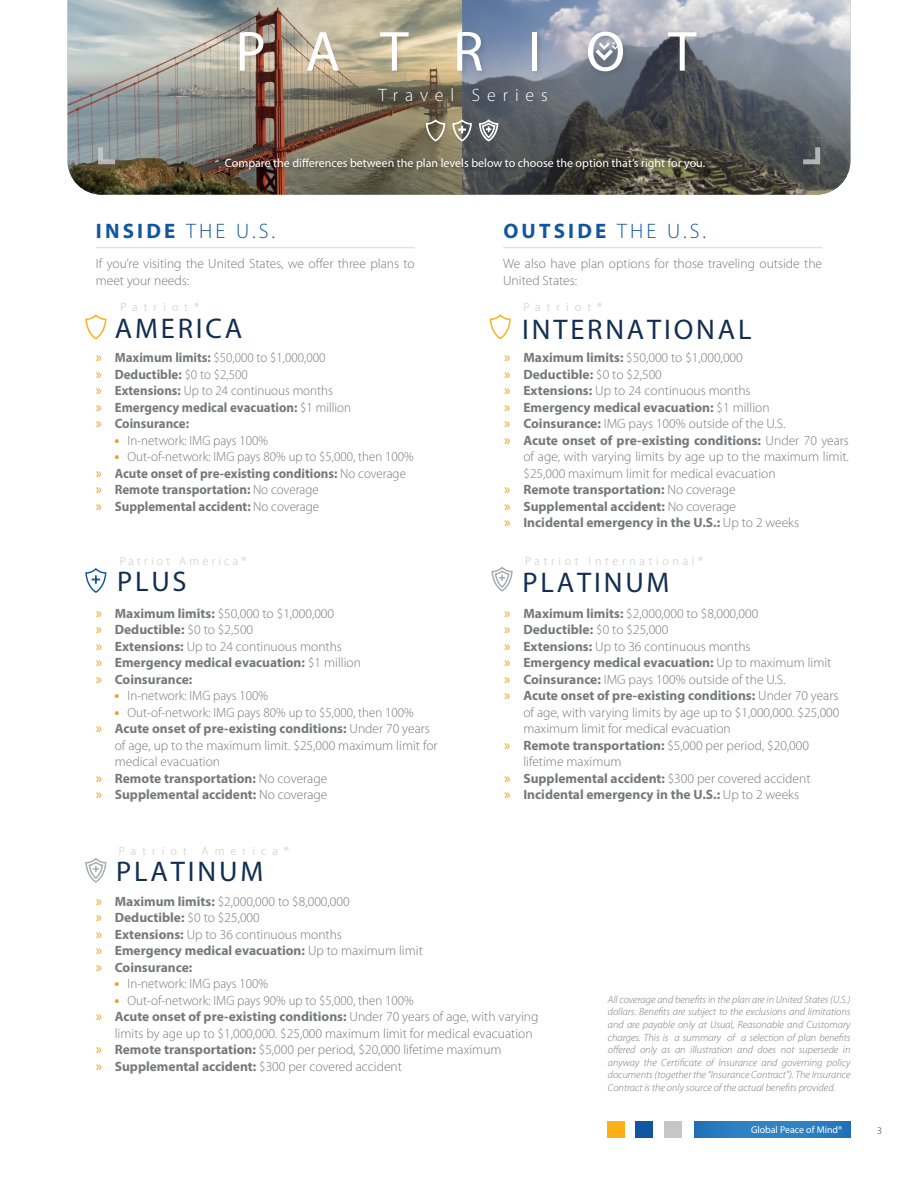
<style>
.page{position:relative;width:918px;height:1188px;background:#fff}
.page>*{position:absolute;margin:0;border:0;box-sizing:border-box;transform-origin:0 0}
.t1{font:57px "Myriad Pro";letter-spacing:.765em;color:#fff}
.t2{font:28.5px "Myriad Pro";letter-spacing:.1em;color:#132e52}
.t3{font:700 21px "Myriad Pro";letter-spacing:.15em;color:#1057a2}
.t4{font:300 21px "Myriad Pro";color:#1057a2}
.t5{font:300 18px "Myriad Pro";letter-spacing:.38em;color:#fff}
.t6{font:300 13.5px/16.5px "Myriad Pro";color:#77787b}
.t7{font:700 13.5px/16.5px "Myriad Pro";color:#77787b}
.t8{font:700 13.5px/16.5px "Myriad Pro";color:#77787b;scale:.96 1}
.t9{font:300 13.5px "Myriad Pro";color:#77787b;scale:.96 1}
.t10{font:12px "Myriad Pro";color:#fff}
.t11{font:300 12px "Myriad Pro";letter-spacing:.51em;color:#c7c5c5}
.t12{font:300 12px "Myriad Pro";letter-spacing:.315em;color:#c7c5c5}
.t13{font:300 12px "Myriad Pro";letter-spacing:.27em;color:#c7c5c5}
.t14{font:italic 300 10.5px/12.6px "Myriad Pro";color:#77787b;text-align:justify}
.t15{font:300 10.05px "Myriad Pro";color:#273856}
.t16{font:9.9px "Myriad Pro";color:#fff}
.s1{font-weight:700}
.s2{font-weight:300}
.s3{font-weight:400;font-size:15px;color:#f29d22}
.s4{font-weight:700;font-size:15px;color:#f29d22}
.s5{font-size:15px;color:#f29d22}
</style>
<div class="page">
<div style="left:608px;top:1121px;width:17px;height:16px;background:#fcaf17"></div>
<div style="left:636px;top:1121px;width:17px;height:16px;background:#1057a2"></div>
<div style="left:664px;top:1121px;width:17px;height:16px;background:#c7c5c5"></div>
<img style="left:68px;top:0;width:782px;height:195px">
<svg style="left:98px;top:147px;width:17px;height:17px"></svg>
<svg style="left:803px;top:147px;width:17px;height:17px"></svg>
<svg style="left:491px;top:566px;width:22px;height:26px"></svg>
<svg style="left:489px;top:314px;width:22px;height:26px"></svg>
<svg style="left:85px;top:314px;width:22px;height:26px"></svg>
<svg style="left:85px;top:858px;width:22px;height:25px"></svg>
<svg style="left:85px;top:568px;width:22px;height:25px"></svg>
<hr style="left:96px;top:247px;width:319px;height:1px;background:#c7c5c4">
<hr style="left:503px;top:247px;width:319px;height:1px;background:#c7c5c4">
<div style="left:238px;top:30px;width:465px;height:118px;background:#000;opacity:.11"></div>
<svg style="left:596px;top:42px;width:23px;height:19px"></svg>
<svg style="left:425px;top:84px;width:74px;height:59px;background:#706e66"></svg>
<div style="left:224px;top:156px;width:487px;height:20px;background:#000;opacity:.45"></div>
<div style="left:694px;top:1121px;width:156px;height:16px;background:linear-gradient(to right,#2b7dc0,#2b7dc1)"></div>
<h1 class="t1" style="left:235px;top:16px;width:462px">PATRIOT</h1>
<h3 class="t5" style="left:378px;top:85px;width:171px">Travel Series</h3>
<p class="t10" style="left:225px;top:155px;width:482px">Compare the differences between the plan levels below to choose the option that’s right for you.</p>
<h3 class="t4" style="left:96px;top:219px;width:181px"><span class="s1">INSIDE</span> THE U.S.</h3>
<h3 class="t3" style="left:503px;top:217px;width:204px">OUTSIDE <span class="s2">THE U.S.</span></h3>
<p class="t6" style="left:96px;top:256px;width:320px">If you’re visiting the United States, we offer three plans to meet your needs:</p>
<p class="t6" style="left:503px;top:256px;width:320px">We also have plan options for those traveling outside the<br>United States:</p>
<p class="t11" style="left:120px;top:301px;width:80px">Patriot®</p>
<h2 class="t2" style="left:115px;top:311px;width:129px">AMERICA</h2>
<p class="t11" style="left:523px;top:301px;width:80px">Patriot®</p>
<h2 class="t2" style="left:522px;top:312px;width:231px">INTERNATIONAL</h2>
<p class="t8" style="left:96px;top:349px;width:268px"><span class="s3">»</span> Maximum limits: <span class="s2">$50,000 to $1,000,000<br></span><span class="s3">»</span> Deductible: <span class="s2">$0 to $2,500<br></span><span class="s3">»</span> Extensions: <span class="s2">Up to 24 continuous months<br></span><span class="s3">»</span> Emergency medical evacuation: <span class="s2">$1 million </span><span class="s3">»</span> Coinsurance:</p>
<p class="t9" style="left:115px;top:433px;width:161px"><span class="s4">•</span> In-network: IMG pays 100%</p>
<p class="t8" style="left:96px;top:448px;width:333px;text-indent:19px"><span class="s5">•</span> <span class="s2">Out-of-network: IMG pays 80% up to $5,000, then 100% </span><span class="s3">»</span> Acute onset of pre-existing conditions: <span class="s2">No coverage </span><span class="s3">»</span> Remote transportation: <span class="s2">No coverage<br></span><span class="s3">»</span> Supplemental accident: <span class="s2">No coverage</span></p>
<p class="t6" style="left:504px;top:350px;width:240px"><span class="s3">»</span> <span class="s1">Maximum limits:</span> $50,000 to $1,000,000</p>
<p class="t7" style="left:504px;top:366px;width:159px"><span class="s3">»</span> Deductible: <span class="s2">$0 to $2,500</span></p>
<p class="t6" style="left:504px;top:383px;width:248px"><span class="s3">»</span> <span class="s1">Extensions:</span> Up to 24 continuous months</p>
<p class="t7" style="left:504px;top:399px;width:267px"><span class="s3">»</span> Emergency medical evacuation: <span class="s2">$1 million</span></p>
<p class="t6" style="left:504px;top:416px;width:283px"><span class="s3">»</span> <span class="s1">Coinsurance:</span> IMG pays 100% outside of the U.S.</p>
<p class="t7" style="left:504px;top:432px;width:346px"><span class="s3">»</span> Acute onset of pre-existing conditions: <span class="s2">Under 70 years</span></p>
<p class="t6" style="left:523px;top:449px;width:327px">of age, with varying limits by age up to the maximum limit.</p>
<p class="t6" style="left:523px;top:465px;width:254px">$25,000 maximum limit for medical evacuation</p>
<p class="t7" style="left:504px;top:481px;width:233px"><span class="s3">»</span> Remote transportation: <span class="s2">No coverage</span></p>
<p class="t7" style="left:504px;top:498px;width:233px"><span class="s3">»</span> Supplemental accident: <span class="s2">No coverage</span></p>
<p class="t7" style="left:504px;top:514px;width:296px"><span class="s3">»</span> Incidental emergency in the U.S.: <span class="s2">Up to 2 weeks</span></p>
<p class="t13" style="left:120px;top:554px;width:128px">Patriot America®</p>
<h2 class="t2" style="left:117px;top:564px;width:71px">PLUS</h2>
<p class="t12" style="left:525px;top:554px;width:179px">Patriot International®</p>
<h2 class="t2" style="left:522px;top:564px;width:149px">PLATINUM</h2>
<p class="t7" style="left:96px;top:604px;width:267px"><span class="s3">»</span> Maximum limits: <span class="s2">$50,000 to $1,000,000<br></span><span class="s3">»</span> Deductible: <span class="s2">$0 to $2,500<br></span><span class="s3">»</span> Extensions: <span class="s2">Up to 24 continuous months<br></span><span class="s3">»</span> Emergency medical evacuation: <span class="s2">$1 million </span><span class="s3">»</span> Coinsurance:</p>
<p class="t9" style="left:115px;top:688px;width:161px"><span class="s4">•</span> In-network: IMG pays 100%</p>
<p class="t9" style="left:115px;top:705px;width:313px"><span class="s4">•</span> Out-of-network: IMG pays 80% up to $5,000, then 100%</p>
<p class="t7" style="left:96px;top:720px;width:336px"><span class="s3">»</span> Acute onset of pre-existing conditions: <span class="s2">Under 70 years</span></p>
<p class="t6" style="left:115px;top:737px;width:324px">of age, up to the maximum limit. $25,000 maximum limit for</p>
<p class="t6" style="left:115px;top:754px;width:107px">medical evacuation</p>
<p class="t7" style="left:96px;top:769px;width:233px"><span class="s3">»</span> Remote transportation: <span class="s2">No coverage</span></p>
<p class="t7" style="left:96px;top:786px;width:233px"><span class="s3">»</span> Supplemental accident: <span class="s2">No coverage</span></p>
<p class="t6" style="left:504px;top:605px;width:256px"><span class="s3">»</span> <span class="s1">Maximum limits:</span> $2,000,000 to $8,000,000</p>
<p class="t7" style="left:504px;top:621px;width:166px"><span class="s3">»</span> Deductible: <span class="s2">$0 to $25,000</span></p>
<p class="t6" style="left:504px;top:638px;width:248px"><span class="s3">»</span> <span class="s1">Extensions:</span> Up to 36 continuous months</p>
<p class="t7" style="left:504px;top:654px;width:329px"><span class="s3">»</span> Emergency medical evacuation: <span class="s2">Up to maximum limit</span></p>
<p class="t6" style="left:504px;top:671px;width:283px"><span class="s3">»</span> <span class="s1">Coinsurance:</span> IMG pays 100% outside of the U.S.</p>
<p class="t7" style="left:504px;top:687px;width:336px"><span class="s3">»</span> Acute onset of pre-existing conditions: <span class="s2">Under 70 years</span></p>
<p class="t6" style="left:523px;top:704px;width:318px">of age, with varying limits by age up to $1,000,000. $25,000</p>
<p class="t6" style="left:523px;top:721px;width:209px">maximum limit for medical evacuation</p>
<p class="t6" style="left:504px;top:737px;width:306px"><span class="s3">»</span> <span class="s1">Remote transportation:</span> $5,000 per period, $20,000</p>
<p class="t6" style="left:523px;top:754px;width:100px">lifetime maximum</p>
<p class="t6" style="left:504px;top:770px;width:308px"><span class="s3">»</span> <span class="s1">Supplemental accident:</span> $300 per covered accident</p>
<p class="t7" style="left:504px;top:786px;width:296px"><span class="s3">»</span> Incidental emergency in the U.S.: <span class="s2">Up to 2 weeks</span></p>
<p class="t11" style="left:119px;top:844px;width:171px">Patriot America®</p>
<h2 class="t2" style="left:116px;top:853px;width:149px">PLATINUM</h2>
<p class="t7" style="left:96px;top:893px;width:329px"><span class="s3">»</span> Maximum limits: <span class="s2">$2,000,000 to $8,000,000<br></span><span class="s3">»</span> Deductible: <span class="s2">$0 to $25,000<br></span><span class="s3">»</span> Extensions: <span class="s2">Up to 36 continuous months<br></span><span class="s3">»</span> Emergency medical evacuation: <span class="s2">Up to maximum limit </span><span class="s3">»</span> Coinsurance:</p>
<p class="t9" style="left:115px;top:976px;width:161px"><span class="s4">•</span> In-network: IMG pays 100%</p>
<p class="t9" style="left:115px;top:993px;width:313px"><span class="s4">•</span> Out-of-network: IMG pays 90% up to $5,000, then 100%</p>
<p class="t7" style="left:96px;top:1008px;width:444px"><span class="s3">»</span> Acute onset of pre-existing conditions: <span class="s2">Under 70 years of age, with varying</span></p>
<p class="t6" style="left:115px;top:1025px;width:419px">limits by age up to $1,000,000. $25,000 maximum limit for medical evacuation</p>
<p class="t6" style="left:96px;top:1042px;width:407px"><span class="s3">»</span> <span class="s1">Remote transportation:</span> $5,000 per period, $20,000 lifetime maximum</p>
<p class="t6" style="left:96px;top:1058px;width:308px"><span class="s3">»</span> <span class="s1">Supplemental accident:</span> $300 per covered accident</p>
<p class="t14" style="left:608px;top:993px;width:244px">All coverage and benefits in the plan are in United States (U.S.) dollars. Benefits are subject to the exclusions and limitations and are payable only at Usual, Reasonable and Customary charges. This is a summary of a selection of plan benefits offered only as an illustration and does not supersede in anyway the Certificate of Insurance and governing policy documents (together the “Insurance Contract”). The Insurance Contract is the only source of the actual benefits provided.</p>
<p class="t16" style="left:751px;top:1123px;width:93px">Global Peace of Mind®</p>
<p class="t15" style="left:877px;top:1125px;width:6px">3</p>
</div>
